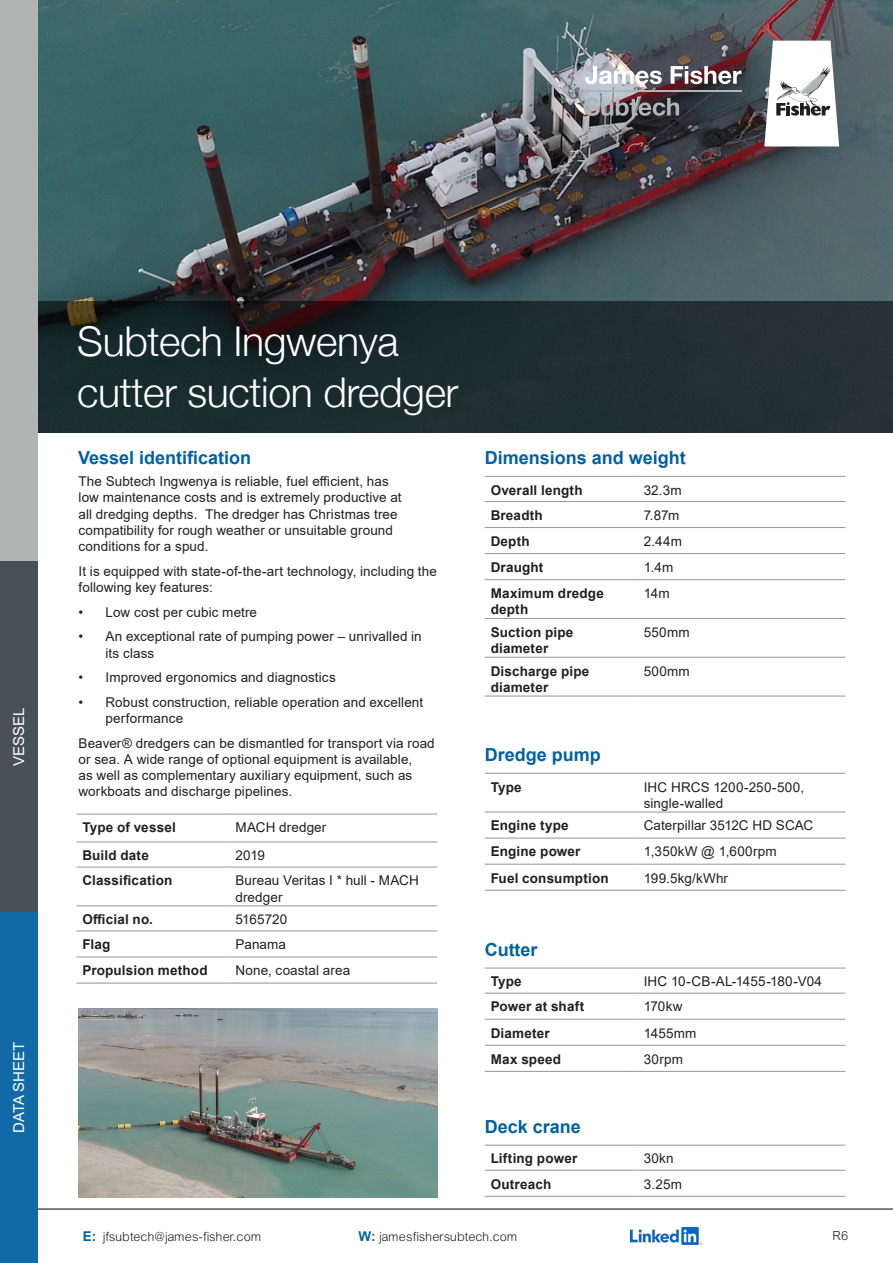
<style>
.page{position:relative;width:893px;height:1263px;background:#fff}
.page>*{position:absolute;margin:0;border:0;box-sizing:border-box;transform-origin:0 0}
.t1{font:300 40.95px/50.7px "Helvetica Neue";letter-spacing:-.01em;color:#fff}
.t2{font:700 18px "Arial";color:#0061a1}
.t3{font:15px "Arial";color:#fff}
.t4{font:13.5px/16.2px "Arial";letter-spacing:.005em;color:#231f20}
.t5{font:700 13.5px/16.2px "Arial";letter-spacing:.015em;color:#231f20}
.t6{font:13.5px "Arial Lgt";letter-spacing:.015em;color:#231f20}
.s1{font-family:"Arial";font-weight:700;color:#0065a4}
</style>
<div class="page">
<img style="left:38px;top:0;width:855px;height:301px">
<svg style="left:38px;top:301px;width:855px;height:131px;background:#1d2b2c"></svg>
<hr style="left:485px;top:812px;width:153px;height:1px;background:#939598">
<hr style="left:638px;top:812px;width:207px;height:1px;background:#939598">
<hr style="left:485px;top:838px;width:153px;height:1px;background:#939598">
<hr style="left:638px;top:838px;width:207px;height:1px;background:#939598">
<hr style="left:485px;top:864px;width:153px;height:1px;background:#939598">
<hr style="left:638px;top:864px;width:207px;height:1px;background:#939598">
<hr style="left:485px;top:890px;width:153px;height:1px;background:#939598">
<hr style="left:638px;top:890px;width:207px;height:1px;background:#939598">
<hr style="left:485px;top:773px;width:153px;height:1px;background:#939598">
<hr style="left:638px;top:773px;width:207px;height:1px;background:#939598">
<hr style="left:485px;top:993px;width:153px;height:1px;background:#939598">
<hr style="left:638px;top:993px;width:207px;height:1px;background:#939598">
<hr style="left:485px;top:1019px;width:153px;height:1px;background:#939598">
<hr style="left:638px;top:1019px;width:207px;height:1px;background:#939598">
<hr style="left:485px;top:1045px;width:153px;height:1px;background:#939598">
<hr style="left:638px;top:1045px;width:207px;height:1px;background:#939598">
<hr style="left:485px;top:1071px;width:153px;height:1px;background:#939598">
<hr style="left:638px;top:1071px;width:207px;height:1px;background:#939598">
<hr style="left:485px;top:968px;width:153px;height:1px;background:#939598">
<hr style="left:638px;top:968px;width:207px;height:1px;background:#939598">
<hr style="left:485px;top:1170px;width:153px;height:1px;background:#939598">
<hr style="left:638px;top:1170px;width:207px;height:1px;background:#939598">
<hr style="left:485px;top:1196px;width:153px;height:1px;background:#939598">
<hr style="left:638px;top:1196px;width:207px;height:1px;background:#939598">
<hr style="left:485px;top:1145px;width:153px;height:1px;background:#939598">
<hr style="left:638px;top:1145px;width:207px;height:1px;background:#939598">
<hr style="left:76px;top:842px;width:154px;height:1px;background:#939598">
<hr style="left:230px;top:842px;width:207px;height:1px;background:#939598">
<hr style="left:76px;top:867px;width:154px;height:1px;background:#939598">
<hr style="left:230px;top:867px;width:207px;height:1px;background:#939598">
<hr style="left:76px;top:905px;width:154px;height:1px;background:#939598">
<hr style="left:230px;top:905px;width:207px;height:1px;background:#939598">
<hr style="left:76px;top:930px;width:154px;height:1px;background:#939598">
<hr style="left:230px;top:930px;width:207px;height:1px;background:#939598">
<hr style="left:76px;top:957px;width:154px;height:1px;background:#939598">
<hr style="left:230px;top:957px;width:207px;height:1px;background:#939598">
<hr style="left:76px;top:983px;width:154px;height:1px;background:#939598">
<hr style="left:230px;top:983px;width:207px;height:1px;background:#939598">
<hr style="left:76px;top:814px;width:154px;height:1px;background:#939598">
<hr style="left:230px;top:814px;width:207px;height:1px;background:#939598">
<hr style="left:485px;top:501px;width:153px;height:1px;background:#939598">
<hr style="left:638px;top:501px;width:207px;height:1px;background:#939598">
<hr style="left:485px;top:527px;width:153px;height:1px;background:#939598">
<hr style="left:638px;top:527px;width:207px;height:1px;background:#939598">
<hr style="left:485px;top:553px;width:153px;height:1px;background:#939598">
<hr style="left:638px;top:553px;width:207px;height:1px;background:#939598">
<hr style="left:485px;top:579px;width:153px;height:1px;background:#939598">
<hr style="left:638px;top:579px;width:207px;height:1px;background:#939598">
<hr style="left:485px;top:618px;width:153px;height:1px;background:#939598">
<hr style="left:638px;top:618px;width:207px;height:1px;background:#939598">
<hr style="left:485px;top:657px;width:153px;height:1px;background:#939598">
<hr style="left:638px;top:657px;width:207px;height:1px;background:#939598">
<hr style="left:485px;top:696px;width:153px;height:1px;background:#939598">
<hr style="left:638px;top:696px;width:207px;height:1px;background:#939598">
<hr style="left:485px;top:476px;width:153px;height:1px;background:#939598">
<hr style="left:638px;top:476px;width:207px;height:1px;background:#939598">
<hr style="left:0;top:1208px;width:893px;height:2px;background:#4d545a">
<div style="left:0;top:912px;width:38px;height:351px;background:#1169a6"></div>
<div style="left:0;top:0;width:38px;height:912px;background:#b1b3b3"></div>
<div style="left:0;top:561px;width:38px;height:351px;background:#475157"></div>
<img style="left:630px;top:1227px;width:71px;height:17px">
<svg style="left:585px;top:66px;width:156px;height:18px"></svg>
<hr style="left:585px;top:91px;width:156px;height:1px;background:#b2b3b7">
<svg style="left:764px;top:41px;width:75px;height:105px"></svg>
<svg style="left:585px;top:98px;width:94px;height:18px;background:#7c767c"></svg>
<img style="left:78px;top:1008px;width:360px;height:189px">
<p class="t3" style="left:9px;top:766px;width:60px;rotate:-90deg">VESSEL</p>
<p class="t3" style="left:9px;top:1133px;width:93px;rotate:-90deg">DATA SHEET</p>
<p class="t1" style="left:77px;top:313px;width:383px">Subtech Ingwenya cutter suction dredger</p>
<p class="t2" style="left:78px;top:445px;width:175px">Vessel identification</p>
<p class="t4" style="left:79px;top:473px;width:325px">The Subtech Ingwenya is reliable, fuel efficient, has low maintenance costs and is extremely productive at all dredging depths. The dredger has Christmas tree compatibility for rough weather or unsuitable ground conditions for a spud.</p>
<p class="t4" style="left:79px;top:563px;width:360px">It is equipped with state-of-the-art technology, including the following key features:</p>
<p class="t4" style="left:79px;top:604px;width:180px">• Low cost per cubic metre</p>
<p class="t4" style="left:106px;top:628px;width:318px;text-indent:-27px">• An exceptional rate of pumping power – unrivalled in its class</p>
<p class="t4" style="left:79px;top:669px;width:259px">• Improved ergonomics and diagnostics</p>
<p class="t4" style="left:106px;top:694px;width:319px;text-indent:-27px">• Robust construction, reliable operation and excellent performance</p>
<p class="t4" style="left:79px;top:735px;width:358px">Beaver®️ dredgers can be dismantled for transport via road or sea. A wide range of optional equipment is available,<br>as well as complementary auxiliary equipment, such as workboats and discharge pipelines.</p>
<p class="t5" style="left:82px;top:820px;width:95px">Type of vessel</p>
<p class="t4" style="left:236px;top:819px;width:92px">MACH dredger</p>
<p class="t5" style="left:82px;top:848px;width:68px">Build date</p>
<p class="t4" style="left:236px;top:847px;width:31px">2019</p>
<p class="t5" style="left:82px;top:873px;width:91px">Classification</p>
<p class="t4" style="left:236px;top:872px;width:185px">Bureau Veritas I * hull - MACH dredger</p>
<p class="t5" style="left:82px;top:911px;width:72px">Official no.</p>
<p class="t4" style="left:236px;top:911px;width:53px">5165720</p>
<p class="t5" style="left:82px;top:936px;width:30px">Flag</p>
<p class="t4" style="left:236px;top:936px;width:52px">Panama</p>
<p class="t5" style="left:82px;top:963px;width:127px">Propulsion method</p>
<p class="t4" style="left:236px;top:962px;width:116px">None, coastal area</p>
<p class="t2" style="left:485px;top:445px;width:203px">Dimensions and weight</p>
<p class="t5" style="left:491px;top:482px;width:93px">Overall length</p>
<p class="t4" style="left:644px;top:482px;width:40px">32.3m</p>
<p class="t5" style="left:491px;top:507px;width:54px">Breadth</p>
<p class="t4" style="left:644px;top:507px;width:37px">7.87m</p>
<p class="t5" style="left:491px;top:533px;width:41px">Depth</p>
<p class="t4" style="left:644px;top:533px;width:40px">2.44m</p>
<p class="t5" style="left:491px;top:559px;width:54px">Draught</p>
<p class="t4" style="left:644px;top:559px;width:31px">1.4m</p>
<p class="t5" style="left:491px;top:585px;width:115px">Maximum dredge depth</p>
<p class="t4" style="left:644px;top:585px;width:27px">14m</p>
<p class="t5" style="left:491px;top:624px;width:84px">Suction pipe diameter</p>
<p class="t4" style="left:644px;top:624px;width:47px">550mm</p>
<p class="t5" style="left:491px;top:663px;width:100px">Discharge pipe diameter</p>
<p class="t4" style="left:644px;top:663px;width:48px">500mm</p>
<p class="t2" style="left:485px;top:742px;width:118px">Dredge pump</p>
<p class="t5" style="left:491px;top:779px;width:33px">Type</p>
<p class="t4" style="left:644px;top:779px;width:162px">IHC HRCS 1200-250-500, single-walled</p>
<p class="t5" style="left:491px;top:818px;width:80px">Engine type</p>
<p class="t4" style="left:644px;top:817px;width:171px">Caterpillar 3512C HD SCAC</p>
<p class="t5" style="left:491px;top:844px;width:91px">Engine power</p>
<p class="t4" style="left:644px;top:843px;width:134px">1,350kW @ 1,600rpm</p>
<p class="t5" style="left:491px;top:870px;width:119px">Fuel consumption</p>
<p class="t4" style="left:644px;top:869px;width:86px">199.5kg/kWhr</p>
<p class="t2" style="left:485px;top:936px;width:54px">Cutter</p>
<p class="t5" style="left:491px;top:974px;width:33px">Type</p>
<p class="t4" style="left:644px;top:973px;width:180px">IHC 10-CB-AL-1455-180-V04</p>
<p class="t5" style="left:491px;top:999px;width:95px">Power at shaft</p>
<p class="t4" style="left:644px;top:998px;width:40px">170kw</p>
<p class="t5" style="left:491px;top:1025px;width:61px">Diameter</p>
<p class="t4" style="left:644px;top:1024px;width:54px">1455mm</p>
<p class="t5" style="left:491px;top:1051px;width:72px">Max speed</p>
<p class="t4" style="left:644px;top:1051px;width:41px">30rpm</p>
<p class="t2" style="left:485px;top:1113px;width:98px">Deck crane</p>
<p class="t5" style="left:491px;top:1151px;width:88px">Lifting power</p>
<p class="t4" style="left:644px;top:1150px;width:32px">30kn</p>
<p class="t5" style="left:491px;top:1176px;width:62px">Outreach</p>
<p class="t4" style="left:644px;top:1176px;width:40px">3.25m</p>
<p class="t6" style="left:83px;top:1229px;width:181px"><span class="s1">E:</span> jfsubtech@james-fisher.com</p>
<p class="t6" style="left:359px;top:1229px;width:161px"><span class="s1">W:</span> jamesfishersubtech.com</p>
<p class="t6" style="left:834px;top:1228px;width:17px">R6</p>
</div>
